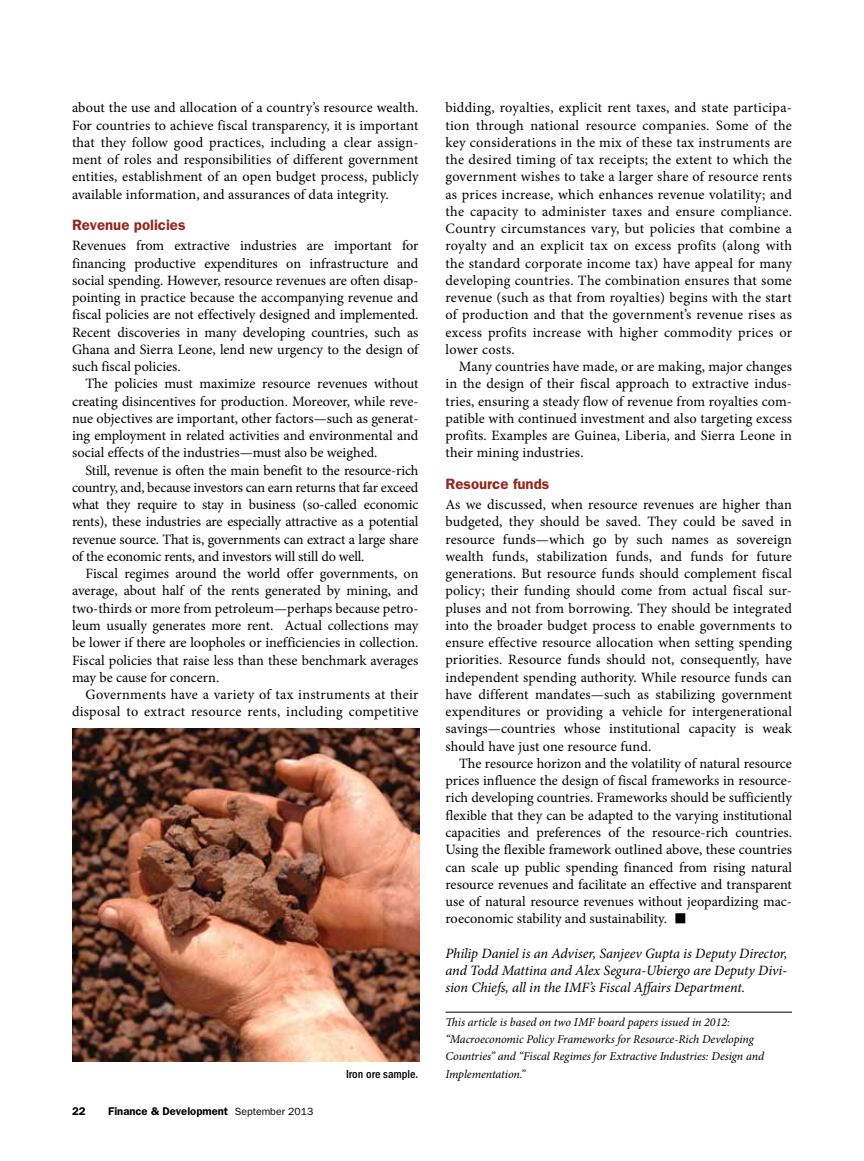
<style>
.page{position:relative;width:864px;height:1161px;background:#fff}
.page>*{position:absolute;margin:0;border:0;box-sizing:border-box;transform-origin:0 0}
.t1{font:34.5px "Minion Pro";color:#000}
.t2{font:600 15px "ITC Franklin Gothic Std";color:#94271f}
.t3{font:14.25px/17.2px "Minion Pro";letter-spacing:.005em;color:#000;text-align:justify}
.t4{font:italic 14.25px/17.2px "Minion Pro";letter-spacing:-.005em;color:#000;text-align:justify}
.t5{font:italic 12px/17.2px "Minion Pro";letter-spacing:-.005em;color:#000}
.t6{font:500 condensed 12px "ITC Franklin Gothic Std";color:#000}
.t7{font:600 11.25px "ITC Franklin Gothic Std";color:#000}
.s1{font-weight:400;font-size:10.5px}
</style>
<div class="page">
<hr style="left:446px;top:1012px;width:346px;height:1px;background:#000">
<img style="left:73px;top:728px;width:346px;height:334px">
<p class="t3" style="left:72px;top:99px;width:348px">about the use and allocation of a country’s resource wealth.<br>For countries to achieve fiscal transparency, it is important that they follow good practices, including a clear assign&shy;ment of roles and responsibilities of different government entities, establishment of an open budget process, publicly available information, and assurances of data integrity.</p>
<p class="t2" style="left:72px;top:216px;width:115px">Revenue policies</p>
<p class="t3" style="left:72px;top:237px;width:348px">Revenues from extractive industries are important for financing productive expenditures on infrastructure and social spending. However, resource revenues are often disap&shy;pointing in practice because the accompanying revenue and fiscal policies are not effectively designed and implemented.<br>Recent discoveries in many developing countries, such as Ghana and Sierra Leone, lend new urgency to the design of such fiscal policies.</p>
<p class="t3" style="left:72px;top:375px;width:348px;text-indent:13px">The policies must maximize resource revenues without creating disincentives for production. Moreover, while reve&shy;nue objectives are important, other factors—such as generat&shy;ing employment in related activities and environmental and social effects of the industries—must also be weighed.</p>
<p class="t3" style="left:72px;top:462px;width:348px;text-indent:13px">Still, revenue is often the main benefit to the resource-rich country, and, because investors can earn returns that far exceed what they require to stay in business (so-called economic rents), these industries are especially attractive as a potential revenue source. That is, governments can extract a large share of the economic rents, and investors will still do well.</p>
<p class="t3" style="left:72px;top:565px;width:348px;text-indent:13px">Fiscal regimes around the world offer governments, on average, about half of the rents generated by mining, and two-thirds or more from petroleum—perhaps because petro&shy;leum usually generates more rent. Actual collections may be lower if there are loopholes or inefficiencies in collection.<br>Fiscal policies that raise less than these benchmark averages may be cause for concern.</p>
<p class="t3" style="left:72px;top:686px;width:348px;text-align:right">Governments have a variety of tax instruments at their disposal to extract resource rents, including competitive</p>
<p class="t3" style="left:446px;top:99px;width:348px">bidding, royalties, explicit rent taxes, and state participa&shy;tion through national resource companies. Some of the key considerations in the mix of these tax instruments are the desired timing of tax receipts; the extent to which the government wishes to take a larger share of resource rents as prices increase, which enhances revenue volatility; and the capacity to administer taxes and ensure compliance.<br>Country circumstances vary, but policies that combine a royalty and an explicit tax on excess profits (along with the standard corporate income tax) have appeal for many developing countries. The combination ensures that some revenue (such as that from royalties) begins with the start of production and that the government’s revenue rises as excess profits increase with higher commodity prices or lower costs.</p>
<p class="t3" style="left:446px;top:358px;width:348px;text-indent:13px">Many countries have made, or are making, major changes in the design of their fiscal approach to extractive indus&shy;tries, ensuring a steady flow of revenue from royalties com&shy;patible with continued investment and also targeting excess profits. Examples are Guinea, Liberia, and Sierra Leone in their mining industries.</p>
<p class="t2" style="left:446px;top:475px;width:105px">Resource funds</p>
<p class="t3" style="left:446px;top:496px;width:348px">As we discussed, when resource revenues are higher than budgeted, they should be saved. They could be saved in resource funds—which go by such names as sovereign wealth funds, stabilization funds, and funds for future generations. But resource funds should complement fiscal policy; their funding should come from actual fiscal sur&shy;pluses and not from borrowing. They should be integrated into the broader budget process to enable governments to ensure effective resource allocation when setting spending priorities. Resource funds should not, consequently, have independent spending authority. While resource funds can have different mandates—such as stabilizing government expenditures or providing a vehicle for intergenerational savings—countries whose institutional capacity is weak should have just one resource fund.</p>
<p class="t3" style="left:446px;top:755px;width:348px;text-indent:13px">The resource horizon and the volatility of natural resource prices influence the design of fiscal frameworks in resource&shy;rich developing countries. Frameworks should be sufficiently flexible that they can be adapted to the varying institutional capacities and preferences of the resource-rich countries.<br>Using the flexible framework outlined above, these countries can scale up public spending financed from rising natural resource revenues and facilitate an effective and transparent use of natural resource revenues without jeopardizing mac&shy;roeconomic stability and sustainability.</p>
<h1 class="t1" style="left:673px;top:893px;width:16px">■</h1>
<p class="t4" style="left:446px;top:944px;width:343px">Philip Daniel is an Adviser, Sanjeev Gupta is Deputy Director, and Todd Mattina and Alex Segura-Ubiergo are Deputy Divi&shy;sion Chiefs, all in the IMF’s Fiscal Affairs Department.</p>
<p class="t5" style="left:446px;top:1013px;width:320px">This article is based on two IMF board papers issued in 2012: “Macroeconomic Policy Frameworks for Resource-Rich Developing<br>Countries” and “Fiscal Regimes for Extractive Industries: Design and</p>
<p class="t7" style="left:72px;top:1104px;width:15px">22</p>
<p class="t7" style="left:108px;top:1104px;width:207px">Finance &amp; Development <span class="s1">September 2013</span></p>
<p class="t6" style="left:346px;top:1067px;width:74px">Iron ore sample.</p>
<p class="t5" style="left:446px;top:1065px;width:81px">Implementation.”</p>
</div>
